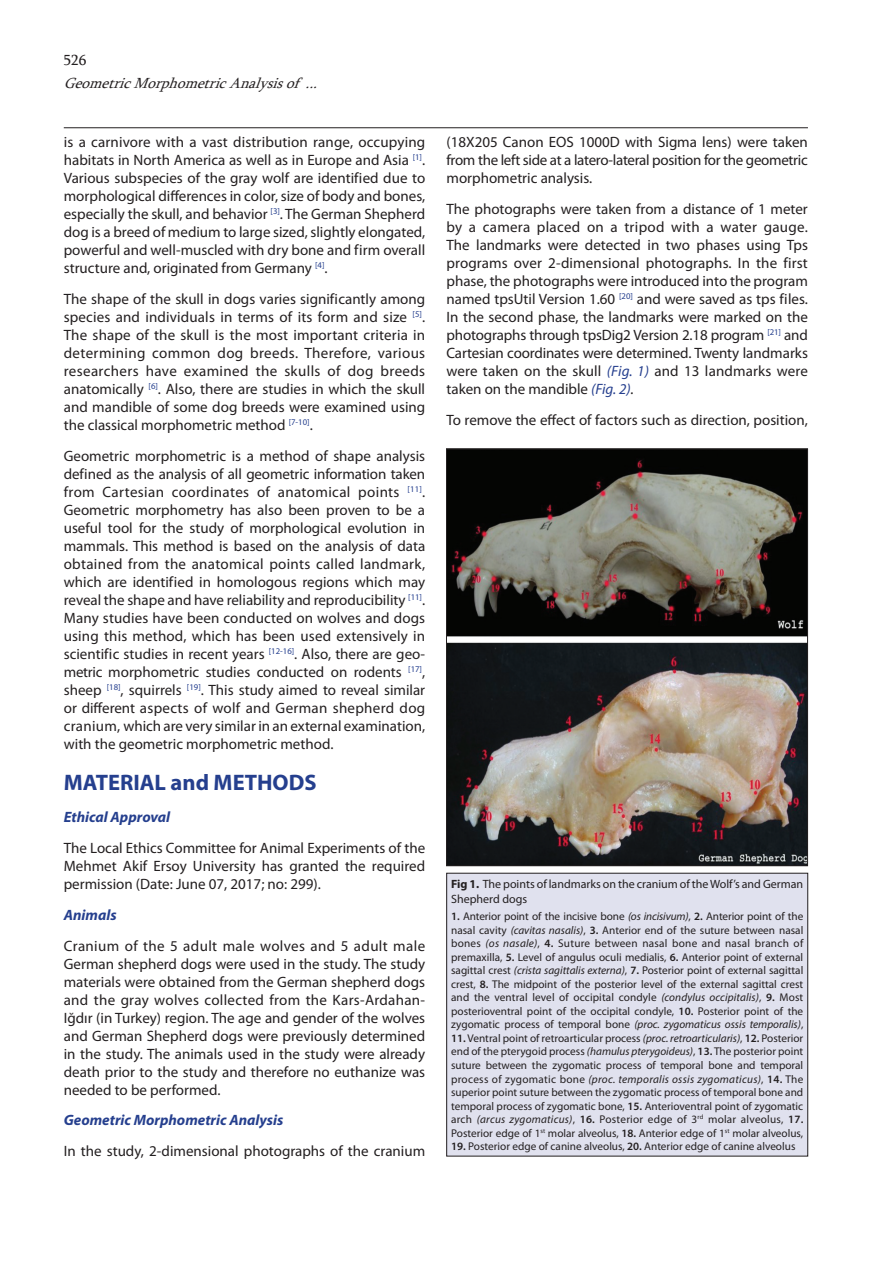
<style>
.page{position:relative;width:893px;height:1263px;background:#fff}
.page>*{position:absolute;margin:0;border:0;box-sizing:border-box;transform-origin:0 0}
.t1{font:700 22.5px "Myriad Pro";color:#253f8e}
.t2{font:15px/18px "Myriad Pro";color:#231f20;text-align:justify}
.t3{font:italic 700 15px "Myriad Pro";color:#253f8e}
.t4{font:italic 15px "Sylfaen";color:#231f20}
.t5{font:15px "Sylfaen";color:#231f20}
.t6{font:12px/14.4px "Myriad Pro";color:#231f20}
.t7{font:11.25px/13.5px "Myriad Pro";color:#231f20;text-align:justify}
.s1{font-style:italic;color:#253f8e}
.s2{font-style:italic}
.s3{font-weight:700}
.s4{font-weight:600}
</style>
<div class="page">
<hr style="left:64px;top:127px;width:744px;height:1px;background:#231f20">
<img style="left:448px;top:451px;width:358px;height:413px">
<div style="left:446px;top:449px;width:362px;height:417px;border:1px solid #231f20"></div>
<div style="left:447px;top:873px;width:361px;height:283px;background:#e0e1ee"></div>
<div style="left:446px;top:873px;width:362px;height:283px;border:1px solid #231f20"></div>
<p class="t5" style="left:64px;top:50px;width:24px">526</p>
<p class="t4" style="left:64px;top:73px;width:262px">GeometricMorphometricAnalysisof...</p>
<p class="t2" style="left:64px;top:133px;width:363px">is a carnivore with a vast distribution range, occupying habitats in North America as well as in Europe and Asia <sup>[1]</sup>.<br>Various subspecies of the gray wolf are identified due to morphological differences in color, size of body and bones, especially the skull, and behavior <sup>[3]</sup>. The German Shepherd dog is a breed of medium to large sized, slightly elongated, powerful and well-muscled with dry bone and firm overall structure and, originated from Germany <sup>[4]</sup>.</p>
<p class="t2" style="left:64px;top:290px;width:363px">The shape of the skull in dogs varies significantly among species and individuals in terms of its form and size <sup>[5]</sup>.<br>The shape of the skull is the most important criteria in determining common dog breeds. Therefore, various researchers have examined the skulls of dog breeds anatomically <sup>[6]</sup>. Also, there are studies in which the skull and mandible of some dog breeds were examined using the classical morphometric method <sup>[7-10]</sup>.</p>
<p class="t2" style="left:64px;top:447px;width:363px">Geometric morphometric is a method of shape analysis defined as the analysis of all geometric information taken from Cartesian coordinates of anatomical points <sup>[11]</sup>.<br>Geometric morphometry has also been proven to be a useful tool for the study of morphological evolution in mammals. This method is based on the analysis of data obtained from the anatomical points called landmark, which are identified in homologous regions which may reveal the shape and have reliability and reproducibility <sup>[11]</sup>.<br>Many studies have been conducted on wolves and dogs using this method, which has been used extensively in scientific studies in recent years <sup>[12-16]</sup>. Also, there are geo&shy;metric morphometric studies conducted on rodents <sup>[17]</sup>, sheep <sup>[18]</sup>, squirrels <sup>[19]</sup>. This study aimed to reveal similar or different aspects of wolf and German shepherd dog cranium, which are very similar in an external examination, with the geometric morphometric method.</p>
<h1 class="t1" style="left:64px;top:770px;width:254px">MATERIAL and METHODS</h1>
<p class="t3" style="left:64px;top:808px;width:108px">Ethical Approval</p>
<p class="t2" style="left:64px;top:839px;width:363px">The Local Ethics Committee for Animal Experiments of the Mehmet Akif Ersoy University has granted the required permission (Date: June 07, 2017; no: 299).</p>
<p class="t3" style="left:64px;top:905px;width:54px">Animals</p>
<p class="t2" style="left:64px;top:936px;width:363px">Cranium of the 5 adult male wolves and 5 adult male German shepherd dogs were used in the study. The study materials were obtained from the German shepherd dogs and the gray wolves collected from the Kars-Ardahan-Iğdır (in Turkey) region. The age and gender of the wolves and German Shepherd dogs were previously determined in the study. The animals used in the study were already death prior to the study and therefore no euthanize was needed to be performed.</p>
<p class="t3" style="left:64px;top:1111px;width:221px">Geometric Morphometric Analysis</p>
<p class="t2" style="left:64px;top:1142px;width:363px">In the study, 2-dimensional photographs of the cranium</p>
<p class="t2" style="left:446px;top:133px;width:363px">(18X205 Canon EOS 1000D with Sigma lens) were taken from the left side at a latero-lateral position for the geometric morphometric analysis.</p>
<p class="t2" style="left:446px;top:200px;width:363px">The photographs were taken from a distance of 1 meter by a camera placed on a tripod with a water gauge.<br>The landmarks were detected in two phases using Tps programs over 2-dimensional photographs. In the first phase, the photographs were introduced into the program named tpsUtil Version 1.60 <sup>[20]</sup> and were saved as tps files.<br>In the second phase, the landmarks were marked on the photographs through tpsDig2 Version 2.18 program <sup>[21]</sup> and Cartesian coordinates were determined. Twenty landmarks were taken on the skull <span class="s1">(Fig. 1)</span> and 13 landmarks were taken on the mandible <span class="s1">(Fig. 2)</span><span class="s2">.</span></p>
<p class="t2" style="left:446px;top:411px;width:363px">To remove the effect of factors such as direction, position,</p>
<p class="t6" style="left:451px;top:877px;width:354px"><span class="s3">Fig 1.</span> The points of landmarks on the cranium of the Wolf’s and German<br>Shepherd dogs</p>
<p class="t7" style="left:451px;top:910px;width:354px"><span class="s4">1.</span> Anterior point of the incisive bone <span class="s2">(os incisivum)</span>, <span class="s4">2.</span> Anterior point of the nasal cavity <span class="s2">(cavitas nasalis)</span>, <span class="s4">3.</span> Anterior end of the suture between nasal bones <span class="s2">(os nasale)</span>, <span class="s4">4.</span> Suture between nasal bone and nasal branch of premaxilla, <span class="s4">5.</span> Level of angulus oculi medialis, <span class="s4">6.</span> Anterior point of external sagittal crest <span class="s2">(crista sagittalis externa)</span>, <span class="s4">7.</span> Posterior point of external sagittal crest, <span class="s4">8.</span> The midpoint of the posterior level of the external sagittal crest and the ventral level of occipital condyle <span class="s2">(condylus occipitalis)</span>, <span class="s4">9.</span> Most posterioventral point of the occipital condyle, <span class="s4">10.</span> Posterior point of the zygomatic process of temporal bone <span class="s2">(proc. zygomaticus ossis temporalis)</span>,</p>
<p class="t7" style="left:451px;top:1031px;width:354px"><span class="s4">11.</span> Ventral point of retroarticular process <span class="s2">(proc. retroarticularis)</span>, <span class="s4">12.</span> Posterior end of the pterygoid process <span class="s2">(hamulus pterygoideus)</span>, <span class="s4">13.</span> The posterior point suture between the zygomatic process of temporal bone and temporal process of zygomatic bone <span class="s2">(proc. temporalis ossis zygomaticus)</span>, <span class="s4">14.</span> The superior point suture between the zygomatic process of temporal bone and temporal process of zygomatic bone, <span class="s4">15.</span> Anterioventral point of zygomatic arch <span class="s2">(arcus zygomaticus)</span>, <span class="s4">16.</span> Posterior edge of 3<sup>rd</sup> molar alveolus, <span class="s4">17.<br></span>Posterior edge of 1<sup>st</sup> molar alveolus, <span class="s4">18.</span> Anterior edge of 1<sup>st</sup> molar alveolus,</p>
<p class="t7" style="left:451px;top:1139px;width:346px"><span class="s4">19.</span> Posterior edge of canine alveolus, <span class="s4">20.</span> Anterior edge of canine alveolus</p>
</div>
